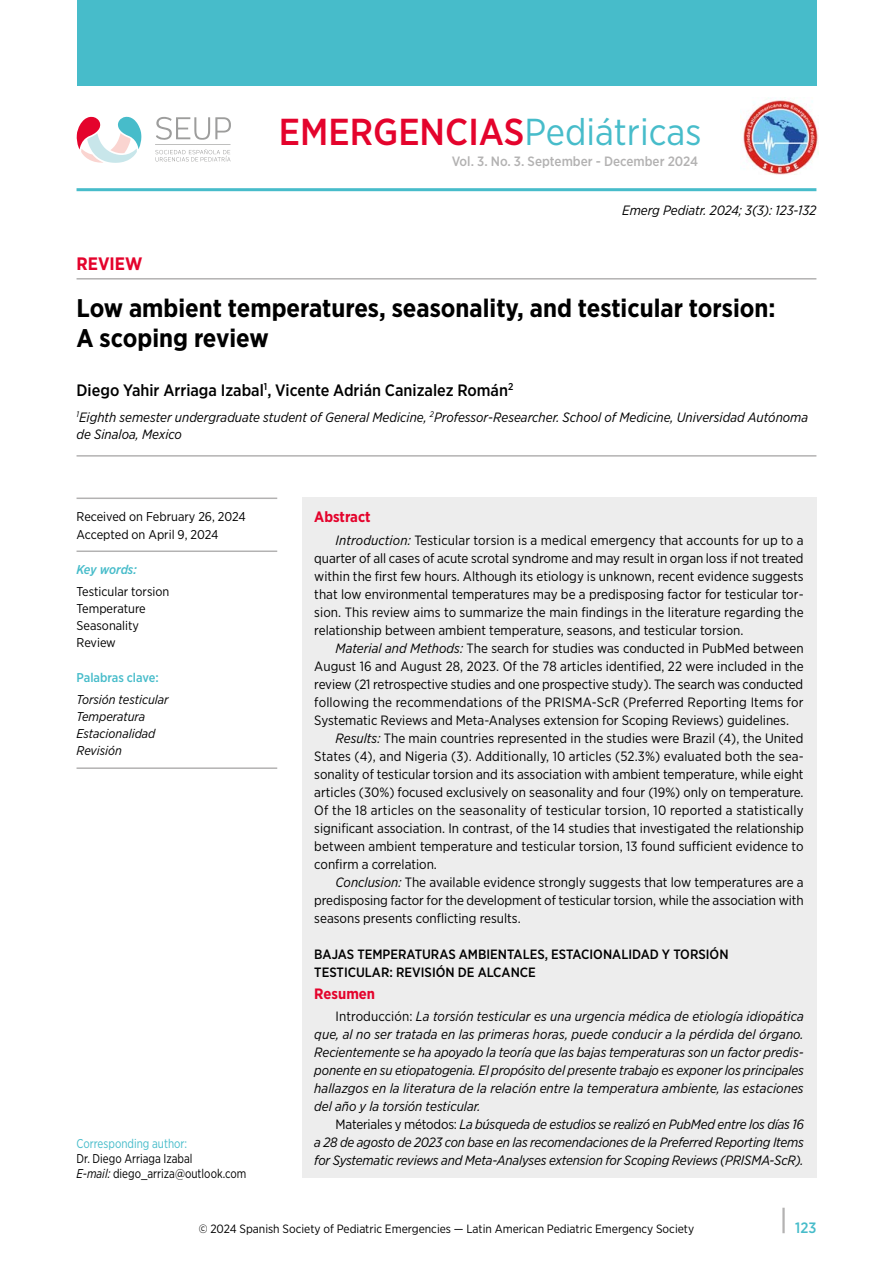
<style>
.page{position:relative;width:893px;height:1263px;background:#fff}
.page>*{position:absolute;margin:0;border:0;box-sizing:border-box;transform-origin:0 0}
.t1{font:500 37.5px "Gotham Narrow";color:#e4032c}
.t2{font:700 25.5px/30px "Gotham Narrow";color:#000}
.t3{font:700 18px "Gotham Narrow";color:#e4032c}
.t4{font:500 16.5px "Gotham Narrow";color:#000}
.t5{font:700 15px "Gotham Narrow";color:#e4032c}
.t6{font:500 15px "Gotham Narrow";color:#47bcca}
.t7{font:13.5px/18px "Gotham Narrow";color:#000;text-align:justify}
.t8{font:italic 13.5px/18px "Gotham Narrow";color:#000;text-align:justify}
.t9{font:500 13.5px/18px "Gotham Narrow";color:#000}
.t10{font:500 13.5px "Gotham Narrow";color:#b3b2b2}
.t11{font:12.75px/17.2px "Gotham Narrow";color:#000}
.t12{font:12.75px/15px "Gotham Narrow";color:#000;scale:.9 1}
.t13{font:italic 12.75px/17.2px "Gotham Narrow";color:#000}
.t14{font:12.75px "Gotham Narrow";color:#47bcca;scale:.9 1}
.t15{font:500 12.75px "Gotham Narrow";color:#47bcca}
.t16{font:italic 500 12.75px "Gotham Narrow";letter-spacing:-.01em;color:#47bcca}
.t17{font:12px "Gotham Narrow";color:#000}
.s1{font-weight:400;color:#47bcca}
.s2{font-style:italic}
.s3{font-style:normal}
</style>
<div class="page">
<hr style="left:782px;top:1208px;width:3px;height:25px;background:#b3b2b2">
<hr style="left:77px;top:188px;width:739px;height:3px;background:#47bcca">
<hr style="left:77px;top:455px;width:739px;height:2px;background:#b3b2b2">
<hr style="left:77px;top:278px;width:739px;height:2px;background:#b3b2b2">
<hr style="left:77px;top:767px;width:200px;height:2px;background:#b3b2b2">
<hr style="left:77px;top:497px;width:200px;height:2px;background:#b3b2b2">
<hr style="left:77px;top:550px;width:200px;height:2px;background:#b3b2b2">
<div style="left:302px;top:497px;width:514px;height:681px;background:#ededed"></div>
<img style="left:743px;top:100px;width:76px;height:75px">
<svg style="left:77px;top:116px;width:64px;height:47px"></svg>
<svg style="left:155px;top:117px;width:76px;height:45px"></svg>
<div style="left:77px;top:0;width:739px;height:85px;background:#47bcca"></div>
<h1 class="t1" style="left:279px;top:108px;width:424px">EMERGENCIAS<span class="s1">Pediátricas</span></h1>
<p class="t10" style="left:452px;top:153px;width:248px">Vol. 3. No. 3. September - December 2024</p>
<p class="t8" style="left:622px;top:201px;width:196px">Emerg Pediatr. 2024; 3(3): 123-132</p>
<h3 class="t3" style="left:77px;top:252px;width:67px">REVIEW</h3>
<h2 class="t2" style="left:77px;top:292px;width:701px">Low ambient temperatures, seasonality, and testicular torsion:<br>A scoping review</h2>
<p class="t4" style="left:77px;top:380px;width:438px">Diego Yahir Arriaga Izabal<sup>1</sup>, Vicente Adrián Canizalez Román<sup>2</sup></p>
<p class="t8" style="left:77px;top:408px;width:733px;line-height:17.2px"><sup>1</sup>Eighth semester undergraduate student of General Medicine, <sup>2</sup>Professor-Researcher. School of Medicine, Universidad Autónoma de Sinaloa, Mexico</p>
<p class="t11" style="left:77px;top:508px;width:171px">Received on February 26, 2024<br>Accepted on April 9, 2024</p>
<p class="t16" style="left:77px;top:562px;width:62px">Key words:</p>
<p class="t11" style="left:77px;top:582px;width:94px">Testicular torsion<br>Temperature<br>Seasonality<br>Review</p>
<p class="t15" style="left:77px;top:670px;width:84px">Palabras clave:</p>
<p class="t13" style="left:77px;top:690px;width:94px">Torsión testicular<br>Temperatura<br>Estacionalidad<br>Revisión</p>
<p class="t14" style="left:77px;top:1135px;width:125px">Corresponding author:</p>
<p class="t12" style="left:77px;top:1151px;width:190px">Dr. Diego Arriaga Izabal<br><span class="s2">E-mail:</span> diego_arriza@outlook.com</p>
<p class="t5" style="left:314px;top:507px;width:58px">Abstract</p>
<p class="t7" style="left:314px;top:530px;width:491px;text-indent:21px"><span class="s2">Introduction:</span> Testicular torsion is a medical emergency that accounts for up to a quarter of all cases of acute scrotal syndrome and may result in organ loss if not treated within the first few hours. Although its etiology is unknown, recent evidence suggests that low environmental temperatures may be a predisposing factor for testicular tor&shy;sion. This review aims to summarize the main findings in the literature regarding the relationship between ambient temperature, seasons, and testicular torsion.</p>
<p class="t7" style="left:314px;top:638px;width:491px;text-indent:21px"><span class="s2">Material and Methods:</span> The search for studies was conducted in PubMed between August 16 and August 28, 2023. Of the 78 articles identified, 22 were included in the review (21 retrospective studies and one prospective study). The search was conducted following the recommendations of the PRISMA-ScR (Preferred Reporting Items for Systematic Reviews and Meta-Analyses extension for Scoping Reviews) guidelines.</p>
<p class="t7" style="left:314px;top:728px;width:491px;text-indent:21px"><span class="s2">Results:</span> The main countries represented in the studies were Brazil (4), the United States (4), and Nigeria (3). Additionally, 10 articles (52.3%) evaluated both the sea&shy;sonality of testicular torsion and its association with ambient temperature, while eight articles (30%) focused exclusively on seasonality and four (19%) only on temperature.<br>Of the 18 articles on the seasonality of testicular torsion, 10 reported a statistically significant association. In contrast, of the 14 studies that investigated the relationship between ambient temperature and testicular torsion, 13 found sufficient evidence to confirm a correlation.</p>
<p class="t7" style="left:314px;top:872px;width:491px;text-indent:21px"><span class="s2">Conclusion:</span> The available evidence strongly suggests that low temperatures are a predisposing factor for the development of testicular torsion, while the association with seasons presents conflicting results.</p>
<p class="t9" style="left:314px;top:944px;width:416px">BAJAS TEMPERATURAS AMBIENTALES, ESTACIONALIDAD Y TORSIÓN<br>TESTICULAR: REVISIÓN DE ALCANCE</p>
<p class="t5" style="left:314px;top:984px;width:62px">Resumen</p>
<p class="t8" style="left:314px;top:1007px;width:491px;text-indent:21px"><span class="s3">Introducción:</span> La torsión testicular es una urgencia médica de etiología idiopática que, al no ser tratada en las primeras horas, puede conducir a la pérdida del órgano.<br>Recientemente se ha apoyado la teoría que las bajas temperaturas son un factor predis&shy;ponente en su etiopatogenia. El propósito del presente trabajo es exponer los principales hallazgos en la literatura de la relación entre la temperatura ambiente, las estaciones del año y la torsión testicular.</p>
<p class="t8" style="left:314px;top:1115px;width:491px;text-indent:21px"><span class="s3">Materiales y métodos:</span> La búsqueda de estudios se realizó en PubMed entre los días 16 a 28 de agosto de 2023 con base en las recomendaciones de la Preferred Reporting Items for Systematic reviews and Meta-Analyses extension for Scoping Reviews (PRISMA-ScR).</p>
<p class="t17" style="left:199px;top:1221px;width:497px">© 2024 Spanish Society of Pediatric Emergencies — Latin American Pediatric Emergency Society</p>
<p class="t6" style="left:795px;top:1218px;width:23px">123</p>
</div>
